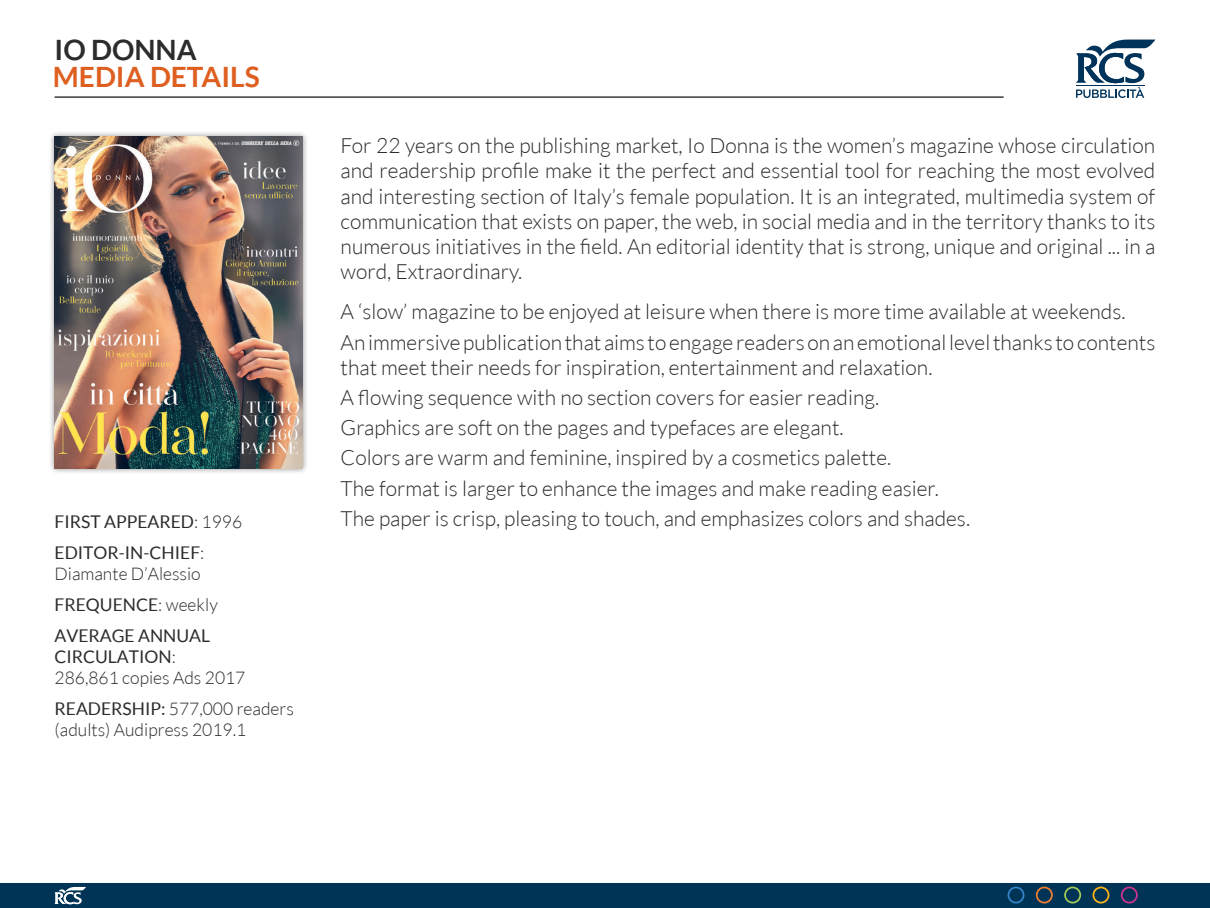
<style>
.page{position:relative;width:1210px;height:908px;background:#fff}
.page>*{position:absolute;margin:0;border:0;box-sizing:border-box;transform-origin:0 0}
.t1{font:700 28px "Lato";color:#de5f1f}
.t2{font:700 28px "Lato";color:#2c2c2c}
.testo_mezzo{font:300 21px/25.2px "Lato";color:#2c2c2c;text-align:justify}
.fonte_base_IC{font:300 17.5px/21px "Lato";color:#2c2c2c}
.fonte_base_IC-2{font:17.5px/21px "Lato";color:#2c2c2c}
.s1{font-weight:300}
.s2{font-weight:400}
</style>
<div class="page">
<div style="left:49px;top:130px;width:259px;height:344px;background:#231f20;opacity:.5"></div>
<img style="left:55px;top:136px;width:247px;height:332px">
<hr style="left:55px;top:96px;width:948px;height:2px;background:#565656">
<div style="left:0;top:883px;width:1210px;height:24px;background:#003456"></div>
<svg style="left:1076px;top:40px;width:79px;height:58px"></svg>
<h1 class="t2" style="left:55px;top:34px;width:144px">IO DONNA</h1>
<h1 class="t1" style="left:53px;top:61px;width:208px">MEDIA DETAILS</h1>
<p class="testo_mezzo" style="left:341px;top:133px;width:816px">For 22 years on the publishing market, Io Donna is the women’s magazine whose circulation and readership profile make it the perfect and essential tool for reaching the most evolved and interesting section of Italy’s female population. It is an integrated, multimedia system of communication that exists on paper, the web, in social media and in the territory thanks to its numerous initiatives in the field. An editorial identity that is strong, unique and original ... in a word, Extraordinary.</p>
<p class="testo_mezzo" style="left:341px;top:299px;width:786px">A ‘slow’ magazine to be enjoyed at leisure when there is more time available at weekends.</p>
<p class="testo_mezzo" style="left:341px;top:329px;width:816px">An immersive publication that aims to engage readers on an emotional level thanks to contents that meet their needs for inspiration, entertainment and relaxation.</p>
<p class="testo_mezzo" style="left:341px;top:385px;width:540px">A flowing sequence with no section covers for easier reading.</p>
<p class="testo_mezzo" style="left:341px;top:415px;width:504px">Graphics are soft on the pages and typefaces are elegant.</p>
<p class="testo_mezzo" style="left:341px;top:445px;width:552px">Colors are warm and feminine, inspired by a cosmetics palette.</p>
<p class="testo_mezzo" style="left:341px;top:475px;width:599px">The format is larger to enhance the images and make reading easier.</p>
<p class="fonte_base_IC-2" style="left:55px;top:511px;width:189px">FIRST APPEARED<span class="s1">: 1996</span></p>
<p class="testo_mezzo" style="left:341px;top:505px;width:631px">The paper is crisp, pleasing to touch, and emphasizes colors and shades.</p>
<p class="fonte_base_IC" style="left:55px;top:542px;width:151px"><span class="s2">EDITOR-IN-CHIEF</span>:<br>Diamante D’Alessio</p>
<p class="fonte_base_IC-2" style="left:55px;top:593px;width:165px">FREQUENCE<span class="s1">: weekly</span></p>
<p class="fonte_base_IC-2" style="left:55px;top:624px;width:192px">AVERAGE ANNUAL<br>CIRCULATION<span class="s1">:<br>286,861 copies Ads 2017</span></p>
<p class="fonte_base_IC" style="left:55px;top:697px;width:241px"><span class="s2">READERSHIP:</span> 577,000 readers (adults) Audipress 2019.1</p>
</div>
